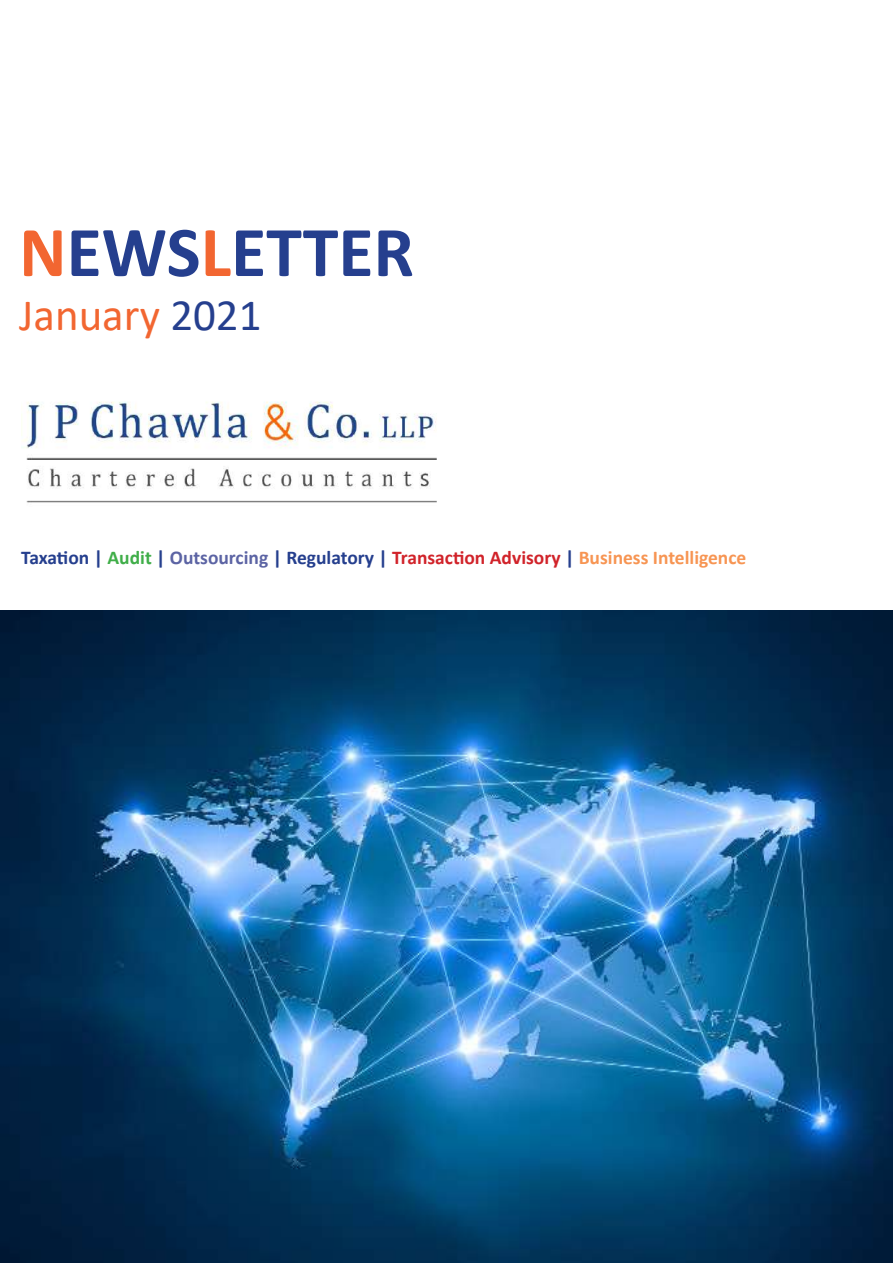
<style>
.page{position:relative;width:893px;height:1263px;background:#fff}
.page>*{position:absolute;margin:0;border:0;box-sizing:border-box;transform-origin:0 0}
.t1{font:700 72px "Calibri";color:#253f8e}
.t2{font:45px "Calibri";color:#f26631}
.t3{font:700 19.5px "Calibri";color:#253f8e}
.s1{color:#f26631}
.s2{color:#253f8e}
.s3{color:#40ae49}
.s4{color:#5c64a4}
.s5{color:#d1232a}
.s6{color:#f79553}
</style>
<div class="page">
<img style="left:0;top:610px;width:893px;height:653px">
<img style="left:21px;top:401px;width:416px;height:102px">
<h1 class="t1" style="left:19px;top:201px;width:396px"><span class="s1">N</span>EWS<span class="s1">L</span>ETTER</h1>
<h2 class="t2" style="left:19px;top:284px;width:244px">January <span class="s2">2021</span></h2>
<p class="t3" style="left:21px;top:543px;width:727px">Taxation | <span class="s3">Audit</span> | <span class="s4">Outsourcing</span> | Regulatory | <span class="s5">Transaction Advisory</span> | <span class="s6">Business Intelligence</span></p>
</div>
